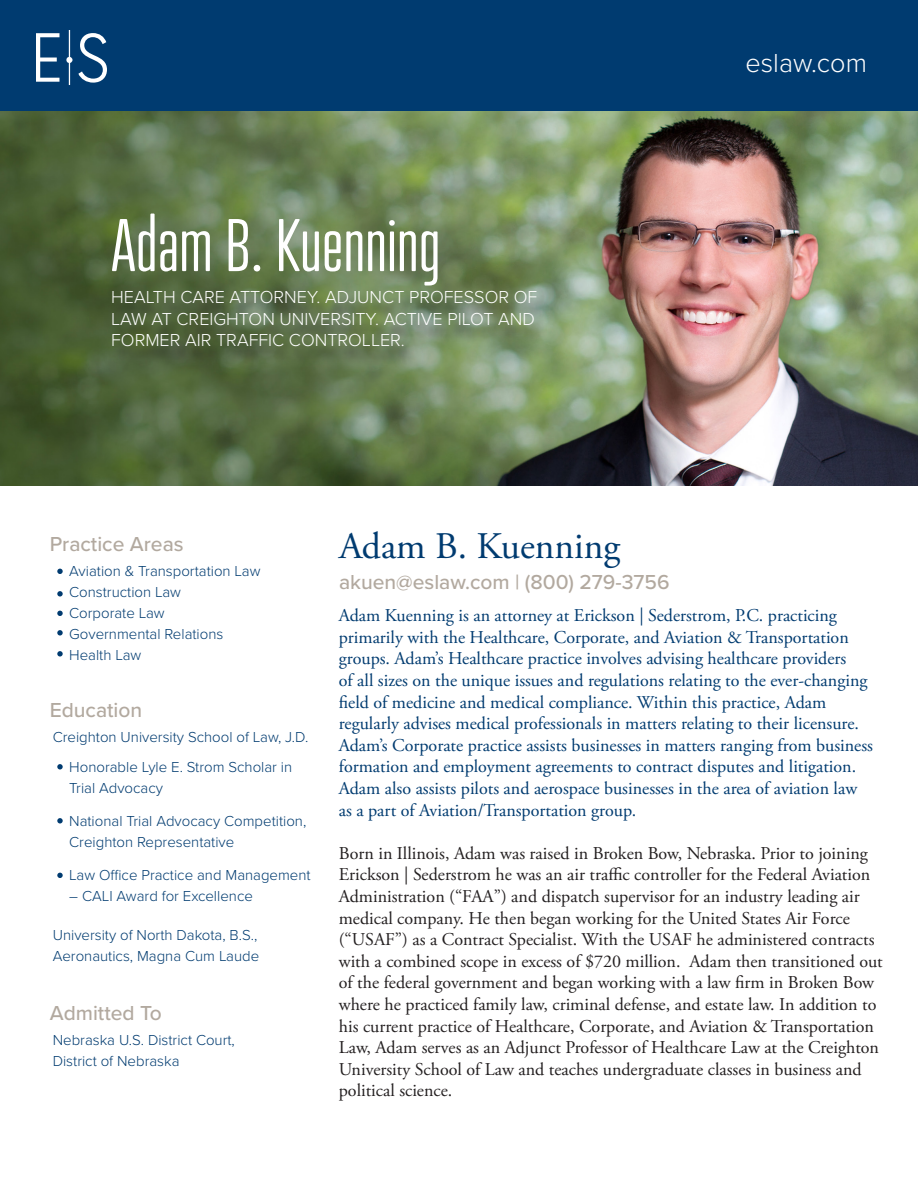
<style>
.page{position:relative;width:918px;height:1188px;background:#fff}
.page>*{position:absolute;margin:0;border:0;box-sizing:border-box;transform-origin:0 0}
.t1{font:300 72px "Atrament";color:#fff}
.t2{font:37.5px "Adobe Garamond Pro";color:#003b70}
.t3{font:300 27px "Proxima Nova";color:#fff}
.t4{font:500 21px "Proxima Nova";color:#b2a99f}
.t5{font:18px/21.6px "Adobe Garamond Pro";color:#231f20}
.t6{font:18px/21.6px "Adobe Garamond Pro";color:#003b70}
.t7{font:300 18px/21.6px "Proxima Nova";color:#fff}
.t8{font:300 15px/21px "Proxima Nova";color:#003b70}
</style>
<div class="page">
<img style="left:0;top:110px;width:918px;height:376px">
<div style="left:0;top:0;width:918px;height:110px;background:#003b70"></div>
<svg style="left:36px;top:33px;width:23px;height:49px"></svg>
<svg style="left:78px;top:33px;width:29px;height:50px"></svg>
<div style="left:66px;top:57px;width:7px;height:6px;background:#fff;border-radius:3px"></div>
<div style="left:112px;top:294px;width:439px;height:72px;background:#231f20;opacity:.94"></div>
<svg style="left:57px;top:569px;width:6px;height:5px"></svg>
<svg style="left:57px;top:591px;width:6px;height:6px"></svg>
<svg style="left:57px;top:611px;width:6px;height:5px"></svg>
<svg style="left:57px;top:764px;width:6px;height:6px"></svg>
<svg style="left:57px;top:630px;width:6px;height:6px"></svg>
<svg style="left:57px;top:818px;width:6px;height:6px"></svg>
<svg style="left:57px;top:651px;width:6px;height:6px"></svg>
<svg style="left:57px;top:873px;width:6px;height:5px"></svg>
<p class="t1" style="left:111px;top:202px;width:331px">Adam B. Kuenning</p>
<p class="t7" style="left:111px;top:285px;width:428px">HEALTH CARE ATTORNEY. ADJUNCT PROFESSOR OF<br>LAW AT CREIGHTON UNIVERSITY. ACTIVE PILOT AND<br>FORMER AIR TRAFFIC CONTROLLER.</p>
<p class="t3" style="left:746px;top:43px;width:123px">eslaw.com</p>
<p class="t4" style="left:50px;top:528px;width:135px">Practice Areas</p>
<p class="t8" style="left:69px;top:560px;width:193px">Aviation &amp; Transportation Law</p>
<p class="t8" style="left:69px;top:581px;width:113px">Construction Law</p>
<p class="t8" style="left:69px;top:602px;width:97px">Corporate Law</p>
<p class="t8" style="left:69px;top:623px;width:156px">Governmental Relations</p>
<p class="t8" style="left:69px;top:644px;width:74px">Health Law</p>
<p class="t4" style="left:50px;top:694px;width:94px">Education</p>
<p class="t8" style="left:53px;top:726px;width:257px">Creighton University School of Law, J.D.</p>
<p class="t8" style="left:69px;top:756px;width:224px">Honorable Lyle E. Strom Scholar in<br>Trial Advocacy</p>
<p class="t8" style="left:69px;top:810px;width:239px">National Trial Advocacy Competition,<br>Creighton Representative</p>
<p class="t8" style="left:69px;top:864px;width:243px">Law Office Practice and Management</p>
<p class="t8" style="left:69px;top:885px;width:185px">– CALI Award for Excellence</p>
<p class="t8" style="left:53px;top:924px;width:208px">University of North Dakota, B.S.,<br>Aeronautics, Magna Cum Laude</p>
<p class="t4" style="left:50px;top:997px;width:114px">Admitted To</p>
<p class="t8" style="left:53px;top:1028px;width:184px">Nebraska U.S. District Court,<br>District of Nebraska</p>
<p class="t2" style="left:339px;top:524px;width:283px">Adam B. Kuenning</p>
<p class="t4" style="left:339px;top:567px;width:332px">akuen@eslaw.com | (800) 279-3756</p>
<p class="t6" style="left:339px;top:605px;width:536px">Adam Kuenning is an attorney at Erickson | Sederstrom, P.C. practicing primarily with the Healthcare, Corporate, and Aviation &amp; Transportation groups. Adam’s Healthcare practice involves advising healthcare providers<br>of all sizes on the unique issues and regulations relating to the ever-changing field of medicine and medical compliance. Within this practice, Adam regularly advises medical professionals in matters relating to their licensure.<br>Adam’s Corporate practice assists businesses in matters ranging from business formation and employment agreements to contract disputes and litigation.<br>Adam also assists pilots and aerospace businesses in the area of aviation law as a part of Aviation/Transportation group.</p>
<p class="t5" style="left:339px;top:843px;width:546px">Born in Illinois, Adam was raised in Broken Bow, Nebraska. Prior to joining Erickson | Sederstrom he was an air traffic controller for the Federal Aviation Administration (“FAA”) and dispatch supervisor for an industry leading air medical company. He then began working for the United States Air Force (“USAF”) as a Contract Specialist. With the USAF he administered contracts with a combined scope in excess of $720 million. Adam then transitioned out of the federal government and began working with a law firm in Broken Bow where he practiced family law, criminal defense, and estate law. In addition to his current practice of Healthcare, Corporate, and Aviation &amp; Transportation Law, Adam serves as an Adjunct Professor of Healthcare Law at the Creighton University School of Law and teaches undergraduate classes in business and political science.</p>
</div>
